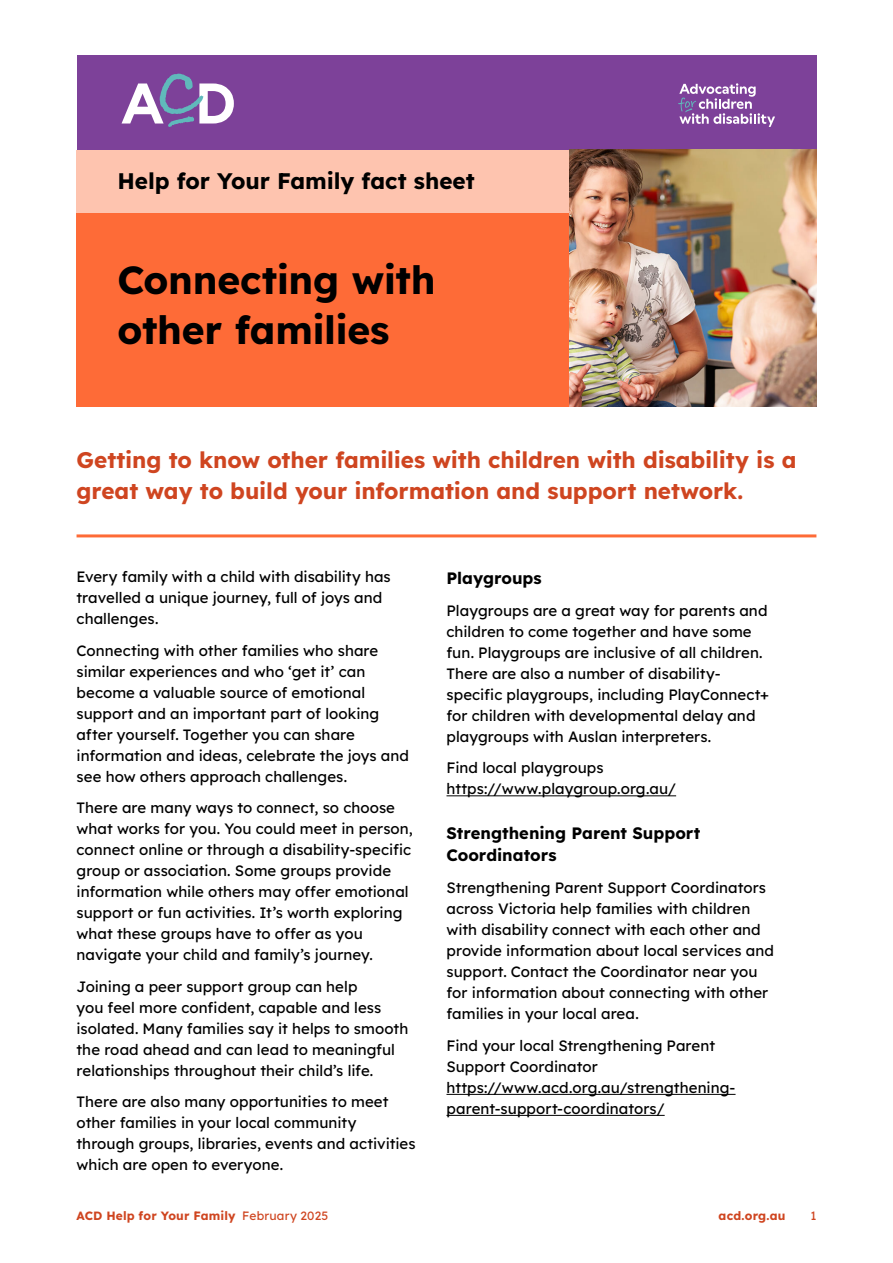
<style>
.page{position:relative;width:893px;height:1263px;background:#fff}
.page>*{position:absolute;margin:0;border:0;box-sizing:border-box;transform-origin:0 0}
.Fact_sheet_title{font:700 39px/49.5px "Lexend";letter-spacing:-.01em;color:#000}
.Large_message___intro_para{font:700 22.5px/31.5px "Lexend";letter-spacing:-.005em;color:#cf4520}
.Fact_sheet_top-line{font:700 22.5px "Lexend";letter-spacing:-.005em;color:#000}
.t1{font:700 16.5px/22.5px "Lexend";color:#000}
.Body{font:15px/21px "Lexend";letter-spacing:.005em;color:#000}
.t2{font:700 12px "Lexend";letter-spacing:.01em;color:#cf4520}
.t3{font:12px "Lexend";color:#cf4520}
.s1{font-weight:400}
</style>
<div class="page">
<div style="left:77px;top:55px;width:739px;height:95px;background:#7d4199"></div>
<svg style="left:122px;top:74px;width:112px;height:53px"></svg>
<svg style="left:678px;top:83px;width:97px;height:44px"></svg>
<div style="left:77px;top:150px;width:493px;height:64px;background:#fec4af"></div>
<div style="left:77px;top:214px;width:493px;height:193px;background:#fe6b37"></div>
<img style="left:570px;top:150px;width:246px;height:257px">
<hr style="left:77px;top:534px;width:739px;height:3px;background:#fe6b37">
<hr style="left:446px;top:795px;width:230px;height:1px;background:#000">
<hr style="left:446px;top:1094px;width:289px;height:1px;background:#000">
<hr style="left:446px;top:1115px;width:219px;height:1px;background:#000">
<p class="Fact_sheet_top-line" style="left:117px;top:163px;width:359px">Help for Your Family fact sheet</p>
<h1 class="Fact_sheet_title" style="left:117px;top:253px;width:320px">Connecting with other families</h1>
<p class="Large_message___intro_para" style="left:77px;top:442px;width:721px">Getting to know other families with children with disability is a great way to build your information and support network.</p>
<p class="Body" style="left:77px;top:565px;width:316px">Every family with a child with disability has travelled a unique journey, full of joys and challenges.</p>
<p class="Body" style="left:77px;top:639px;width:334px">Connecting with other families who share similar experiences and who ‘get it’ can become a valuable source of emotional support and an important part of looking after yourself. Together you can share information and ideas, celebrate the joys and see how others approach challenges.</p>
<p class="Body" style="left:77px;top:796px;width:338px">There are many ways to connect, so choose what works for you. You could meet in person, connect online or through a disability-specific group or association. Some groups provide information while others may offer emotional support or fun activities. It’s worth exploring what these groups have to offer as you navigate your child and family’s journey.</p>
<p class="Body" style="left:77px;top:975px;width:333px">Joining a peer support group can help<br>you feel more confident, capable and less isolated. Many families say it helps to smooth the road ahead and can lead to meaningful relationships throughout their child’s life.</p>
<p class="Body" style="left:77px;top:1090px;width:340px">There are also many opportunities to meet other families in your local community through groups, libraries, events and activities which are open to everyone.</p>
<h2 class="t1" style="left:446px;top:565px;width:97px">Playgroups</h2>
<p class="Body" style="left:446px;top:599px;width:324px">Playgroups are a great way for parents and children to come together and have some fun. Playgroups are inclusive of all children.<br>There are also a number of disability&shy;specific playgroups, including PlayConnect+ for children with developmental delay and playgroups with Auslan interpreters.</p>
<p class="Body" style="left:446px;top:756px;width:231px">Find local playgroups https://www.playgroup.org.au/</p>
<h2 class="t1" style="left:446px;top:820px;width:255px">Strengthening Parent Support<br>Coordinators</h2>
<p class="Body" style="left:446px;top:876px;width:329px">Strengthening Parent Support Coordinators across Victoria help families with children with disability connect with each other and provide information about local services and support. Contact the Coordinator near you for information about connecting with other families in your local area.</p>
<p class="Body" style="left:446px;top:1034px;width:291px">Find your local Strengthening Parent Support Coordinator https://www.acd.org.au/strengthening&shy;parent-support-coordinators/</p>
<p class="t2" style="left:77px;top:1206px;width:253px">ACD Help for Your Family <span class="s1">February 2025</span></p>
<p class="t2" style="left:719px;top:1206px;width:68px">acd.org.au</p>
<p class="t3" style="left:810px;top:1207px;width:7px">1</p>
</div>
